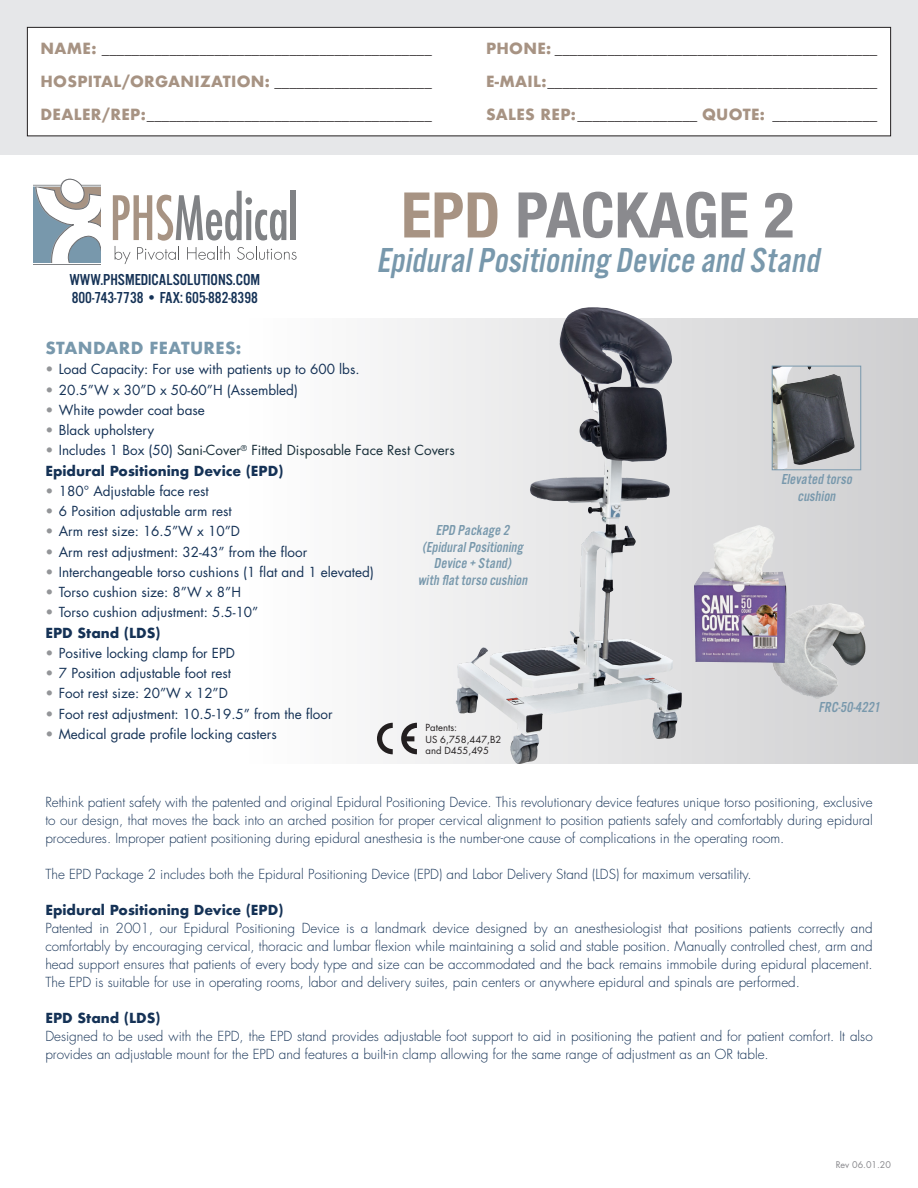
<style>
.page{position:relative;width:918px;height:1188px;background:#fff}
.page>*{position:absolute;margin:0;border:0;box-sizing:border-box;transform-origin:0 0}
.Feature_Header{font:700 condensed 63px "Helvetica Neue";color:#8a8a8e}
.t1{font:italic 36px "Alternate Got No 3 D";color:#7898ac}
.t2{font:16.5px "Alternate Got No 3 D";color:#153256}
.t3{font:700 16.2px "Futura";letter-spacing:.02em;color:#7898ac}
.t4{font:700 15px "Minion Pro";color:#231f20}
.t5{font:italic 15px/16.5px "Alternate Got No 3 D";color:#7898ac;text-align:center}
.t6{font:700 15px "Futura";letter-spacing:.02em;color:#a79383}
.t7{font:300 13.5px/18px "Futura";color:#153256;text-align:justify}
.t8{font:13.5px "Futura";color:#153256}
.t9{font:700 13.5px "Futura";color:#153256}
.t10{font:13.5px "Futura";color:#192f3a}
.t11{font:9.45px/11.4px "Futura";color:#231f20}
.t12{font:9px "Futura";color:#8a8a8e}
.s1{font-family:"Futura";color:#a79383}
.s2{font-family:"Minion Pro";color:#231f20}
.s3{color:#a79383}
.s4{color:#939598}
.s5{color:#153256}
</style>
<div class="page">
<svg style="left:376px;top:319px;width:542px;height:445px"></svg>
<div style="left:0;top:0;width:918px;height:154px;background:#e6e7e9"></div>
<div style="left:27px;top:27px;width:864px;height:109px;background:#fff"></div>
<div style="left:27px;top:27px;width:864px;height:109px;border:1px solid #231f20"></div>
<svg style="left:113px;top:191px;width:184px;height:73px"></svg>
<svg style="left:33px;top:178px;width:68px;height:85px"></svg>
<hr style="left:33px;top:264px;width:69px;height:1px;background:#808285">
<img style="left:456px;top:307px;width:150px;height:407px">
<svg style="left:377px;top:723px;width:16px;height:31px"></svg>
<svg style="left:401px;top:723px;width:16px;height:31px"></svg>
<img style="left:774px;top:368px;width:81px;height:100px">
<div style="left:772px;top:366px;width:89px;height:104px;border:1px solid #7898ac"></div>
<img style="left:791px;top:603px;width:39px;height:12px">
<img style="left:730px;top:525px;width:29px;height:10px">
<p class="t4" style="left:40px;top:39px;width:393px"><span class="s1">NAME:</span> ____________________________________________</p>
<p class="t6" style="left:40px;top:71px;width:393px">HOSPITAL/ORGANIZATION: <span class="s2">_____________________</span></p>
<p class="t4" style="left:40px;top:105px;width:393px"><span class="s1">DEALER/REP:</span>______________________________________</p>
<p class="t4" style="left:486px;top:39px;width:393px"><span class="s1">PHONE:</span> ___________________________________________</p>
<p class="t4" style="left:486px;top:72px;width:393px"><span class="s1">E-MAIL:</span>____________________________________________</p>
<p class="t4" style="left:486px;top:105px;width:393px"><span class="s1">SALES REP:</span>________________ <span class="s1">QUOTE:</span> ______________</p>
<p class="t2" style="left:69px;top:271px;width:192px">WWW.PHSMEDICALSOLUTIONS.COM</p>
<p class="t2" style="left:72px;top:289px;width:188px">800-743-7738 • FAX: 605-882-8398</p>
<p class="Feature_Header" style="left:401px;top:163px;width:395px"><span class="s3">EPD</span> PACKAGE 2</p>
<p class="t1" style="left:376px;top:242px;width:451px">EpiduralPositioning Device and Stand</p>
<p class="t3" style="left:45px;top:336px;width:197px">STANDARD FEATURES:</p>
<p class="t8" style="left:45px;top:360px;width:316px"><span class="s4">•</span> Load Capacity: For use with patients up to 600 lbs.</p>
<p class="t8" style="left:45px;top:380px;width:254px"><span class="s4">•</span> 20.5”W x 30”D x 50-60”H (Assembled)</p>
<p class="t8" style="left:45px;top:401px;width:161px"><span class="s4">•</span> White powder coat base</p>
<p class="t8" style="left:45px;top:421px;width:110px"><span class="s4">•</span> Black upholstery</p>
<p class="t10" style="left:45px;top:441px;width:411px"><span class="s4">•</span> <span class="s5">Includes 1 Box (50)</span> Sani-Cover<sup>®</sup> Fitted Disposable Face Rest Covers</p>
<p class="t9" style="left:45px;top:461px;width:240px">Epidural Positioning Device (EPD)</p>
<p class="t8" style="left:45px;top:482px;width:165px"><span class="s4">•</span> 180° Adjustable face rest</p>
<p class="t8" style="left:45px;top:502px;width:188px"><span class="s4">•</span> 6 Position adjustable arm rest</p>
<p class="t8" style="left:45px;top:522px;width:196px"><span class="s4">•</span> Arm rest size: 16.5”W x 10”D</p>
<p class="t8" style="left:45px;top:542px;width:263px"><span class="s4">•</span> Arm rest adjustment: 32-43” from the floor</p>
<p class="t8" style="left:45px;top:563px;width:330px"><span class="s4">•</span> Interchangeable torso cushions (1 flat and 1 elevated)</p>
<p class="t8" style="left:45px;top:583px;width:197px"><span class="s4">•</span> Torso cushion size: 8”W x 8”H</p>
<p class="t8" style="left:45px;top:603px;width:215px"><span class="s4">•</span> Torso cushion adjustment: 5.5-10”</p>
<p class="t9" style="left:45px;top:623px;width:117px">EPD Stand (LDS)</p>
<p class="t8" style="left:45px;top:644px;width:191px"><span class="s4">•</span> Positive locking clamp for EPD</p>
<p class="t8" style="left:45px;top:664px;width:187px"><span class="s4">•</span> 7 Position adjustable foot rest</p>
<p class="t8" style="left:45px;top:684px;width:184px"><span class="s4">•</span> Foot rest size: 20”W x 12”D</p>
<p class="t8" style="left:45px;top:704px;width:289px"><span class="s4">•</span> Foot rest adjustment: 10.5-19.5” from the floor</p>
<p class="t8" style="left:45px;top:725px;width:233px"><span class="s4">•</span> Medical grade profile locking casters</p>
<p class="t5" style="left:436px;top:522px;width:78px">EPD Package 2</p>
<p class="t5" style="left:422px;top:538px;width:105px">(EpiduralPositioning<br>Device + Stand)</p>
<p class="t5" style="left:418px;top:571px;width:114px">with flattorso cushion</p>
<p class="t11" style="left:426px;top:722px;width:33px">Patents:</p>
<p class="t11" style="left:426px;top:734px;width:77px">US 6,758,447,B2 and D455,495</p>
<p class="t5" style="left:781px;top:471px;width:75px">Elevated torso cushion</p>
<p class="t5" style="left:819px;top:699px;width:65px">FRC-50-4221</p>
<p class="t7" style="left:45px;top:793px;width:829px">Rethink patient safety with the patented and original Epidural Positioning Device. This revolutionary device features unique torso positioning, exclusive to our design, that moves the back into an arched position for proper cervical alignment to position patients safely and comfortably during epidural procedures. Improper patient positioning during epidural anesthesia is the number-one cause of complications in the operating room.</p>
<p class="t7" style="left:45px;top:865px;width:708px">The EPD Package 2 includes both the Epidural Positioning Device (EPD) and Labor Delivery Stand (LDS) for maximum versatility.</p>
<p class="t9" style="left:45px;top:900px;width:240px">Epidural Positioning Device (EPD)</p>
<p class="t7" style="left:45px;top:919px;width:829px">Patented in 2001, our Epidural Positioning Device is a landmark device designed by an anesthesiologist that positions patients correctly and comfortably by encouraging cervical, thoracic and lumbar flexion while maintaining a solid and stable position. Manually controlled chest, arm and head support ensures that patients of every body type and size can be accommodated and the back remains immobile during epidural placement.<br>The EPD is suitable for use in operating rooms, labor and delivery suites, pain centers or anywhere epidural and spinals are performed.</p>
<p class="t9" style="left:45px;top:1008px;width:117px">EPD Stand (LDS)</p>
<p class="t7" style="left:45px;top:1027px;width:829px">Designed to be used with the EPD, the EPD stand provides adjustable foot support to aid in positioning the patient and for patient comfort. It also provides an adjustable mount for the EPD and features a built-in clamp allowing for the same range of adjustment as an OR table.</p>
<p class="t12" style="left:836px;top:1159px;width:57px">Rev 06.01.20</p>
</div>
